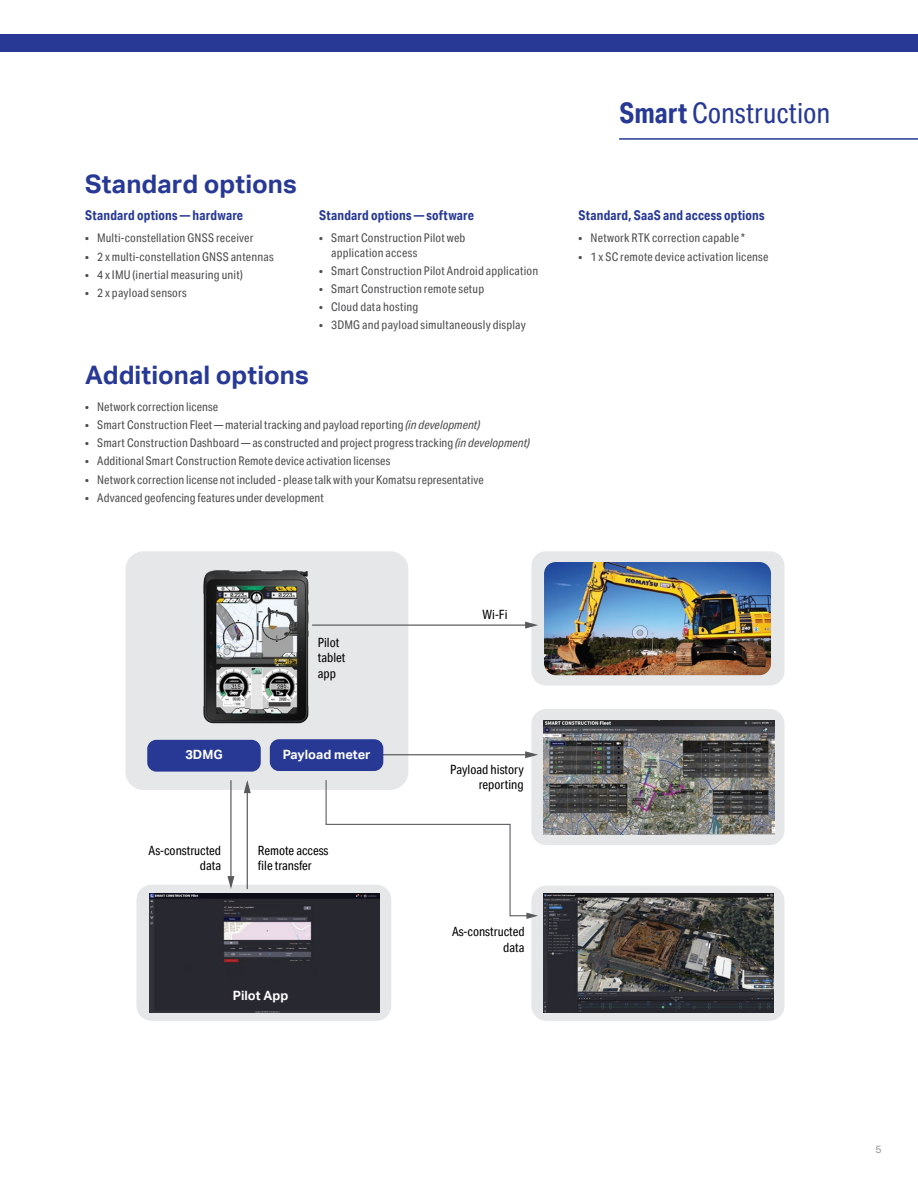
<style>
.page{position:relative;width:918px;height:1188px;background:#fff}
.page>*{position:absolute;margin:0;border:0;box-sizing:border-box;transform-origin:0 0}
.t1{font:28.5px "Aktiv Grotesk Cd";color:#273995}
.t2{font:700 25.5px "Aktiv Grotesk";letter-spacing:.005em;color:#273995}
.t3{font:700 13.5px "Aktiv Grotesk Cd";letter-spacing:.015em;color:#273995}
.t4{font:12.75px/15.3px "Aktiv Grotesk Cd";color:#000;text-align:right}
.t5{font:700 12.75px "Aktiv Grotesk";color:#fff}
.t6{font:12px/14.4px "Aktiv Grotesk Cd";letter-spacing:.015em;color:#4d4d4f}
.t7{font:10.5px "Aktiv Grotesk";color:#939598}
.s1{font-weight:700}
.s2{font-style:italic}
</style>
<div class="page">
<hr style="left:619px;top:138px;width:299px;height:2px;background:#273995">
<div style="left:0;top:34px;width:918px;height:17px;background:#273995"></div>
<div style="left:531px;top:551px;width:254px;height:135px;background:#e6e7e8;border-radius:14px"></div>
<img style="left:544px;top:562px;width:227px;height:113px">
<div style="left:531px;top:709px;width:254px;height:136px;background:#e6e7e8;border-radius:15px"></div>
<img style="left:543px;top:721px;width:231px;height:113px">
<div style="left:531px;top:886px;width:254px;height:135px;background:#e6e7e8;border-radius:15px"></div>
<img style="left:543px;top:894px;width:230px;height:119px">
<div style="left:125px;top:551px;width:283px;height:239px;background:#e6e7e8;border-radius:18px"></div>
<div style="left:136px;top:885px;width:255px;height:136px;background:#e6e7e8;border-radius:15px"></div>
<img style="left:149px;top:893px;width:231px;height:120px">
<hr style="left:312px;top:625px;width:216px;height:1px;background:#58595b">
<svg style="left:525px;top:622px;width:13px;height:7px"></svg>
<img style="left:203px;top:570px;width:106px;height:154px">
<hr style="left:230px;top:780px;width:2px;height:98px;background:#58595b">
<svg style="left:227px;top:876px;width:7px;height:13px"></svg>
<hr style="left:247px;top:791px;width:1px;height:98px;background:#58595b">
<svg style="left:244px;top:780px;width:7px;height:13px"></svg>
<svg style="left:325px;top:779px;width:213px;height:140px"></svg>
<hr style="left:367px;top:754px;width:161px;height:1px;background:#58595b">
<svg style="left:525px;top:751px;width:13px;height:7px"></svg>
<div style="left:147px;top:740px;width:114px;height:32px;background:#273995;border-radius:9px"></div>
<div style="left:270px;top:739px;width:113px;height:32px;background:#273995;border-radius:9px"></div>
<h2 class="t2" style="left:85px;top:169px;width:213px">Standard options</h2>
<h1 class="t1" style="left:620px;top:96px;width:212px"><span class="s1">Smart</span> Construction</h1>
<p class="t3" style="left:85px;top:207px;width:159px">Standard options — hardware</p>
<p class="t3" style="left:319px;top:207px;width:156px">Standard options — software</p>
<p class="t3" style="left:579px;top:207px;width:187px">Standard, SaaS and access options</p>
<p class="t6" style="left:85px;top:231px;width:170px">• Multi-constellation GNSS receiver</p>
<p class="t6" style="left:85px;top:249px;width:190px">• 2 x multi-constellation GNSS antennas</p>
<p class="t6" style="left:85px;top:267px;width:159px">• 4 x IMU (inertial measuring unit)</p>
<p class="t6" style="left:85px;top:285px;width:103px">• 2 x payload sensors</p>
<p class="t6" style="left:331px;top:231px;width:136px;text-indent:-12px">• Smart Construction Pilot web application access</p>
<p class="t6" style="left:319px;top:263px;width:221px">• Smart Construction Pilot Android application</p>
<p class="t6" style="left:319px;top:282px;width:166px">• Smart Construction remote setup</p>
<p class="t6" style="left:319px;top:300px;width:101px">• Cloud data hosting</p>
<p class="t6" style="left:319px;top:318px;width:208px">• 3DMG and payload simultaneously display</p>
<h2 class="t2" style="left:85px;top:360px;width:225px">Additional options</h2>
<p class="t6" style="left:85px;top:399px;width:134px">• Network correction license</p>
<p class="t6" style="left:85px;top:417px;width:397px">• Smart Construction Fleet — material tracking and payload reporting <span class="s2">(in development)</span></p>
<p class="t6" style="left:85px;top:436px;width:446px">• Smart Construction Dashboard — as constructed and project progress tracking <span class="s2">(in development)</span></p>
<p class="t6" style="left:85px;top:454px;width:306px">• Additional Smart Construction Remote device activation licenses</p>
<p class="t6" style="left:85px;top:472px;width:400px">• Network correction license not included - please talk with your Komatsu representative</p>
<p class="t6" style="left:85px;top:490px;width:240px">• Advanced geofencing features under development</p>
<p class="t6" style="left:579px;top:231px;width:168px">• Network RTK correction capable *</p>
<p class="t6" style="left:579px;top:249px;width:191px">• 1 x SC remote device activation license</p>
<p class="t4" style="left:318px;top:635px;width:29px;text-align:left">Pilot tablet app</p>
<p class="t5" style="left:185px;top:748px;width:39px">3DMG</p>
<p class="t5" style="left:283px;top:748px;width:89px">Payload meter</p>
<p class="t4" style="left:149px;top:843px;width:74px">As-constructed data</p>
<p class="t4" style="left:258px;top:843px;width:72px;text-align:left">Remote access file transfer</p>
<p class="t5" style="left:233px;top:988px;width:57px">Pilot App</p>
<p class="t4" style="left:483px;top:606px;width:26px">Wi-Fi</p>
<p class="t4" style="left:450px;top:761px;width:75px">Payload history reporting</p>
<p class="t4" style="left:452px;top:924px;width:74px">As-constructed data</p>
<p class="t7" style="left:875px;top:1143px;width:8px">5</p>
</div>
